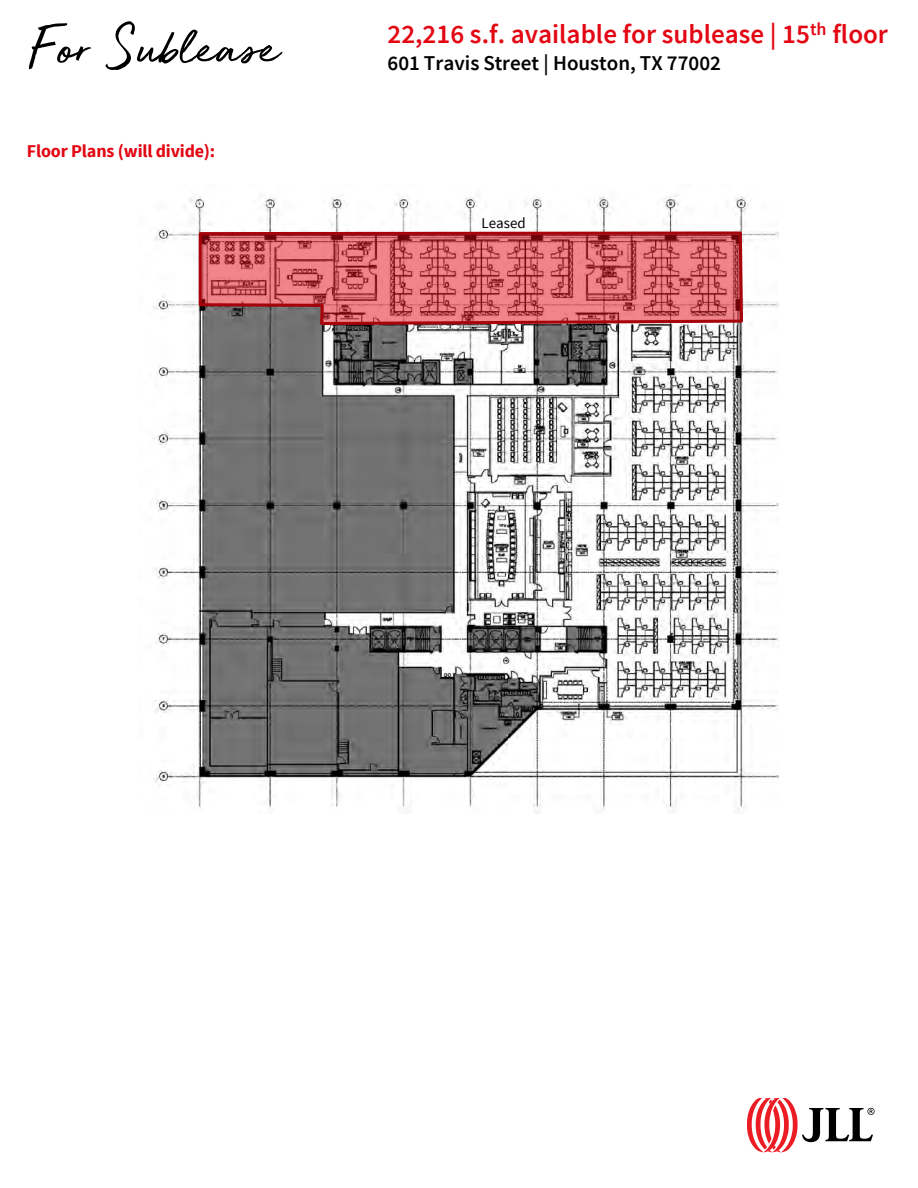
<style>
.page{position:relative;width:918px;height:1188px;background:#fff}
.page>*{position:absolute;margin:0;border:0;box-sizing:border-box;transform-origin:0 0}
.t1{font:57px "JLL Hand";color:#000}
.t2{font:600 27px "Source Sans Pro";color:#e30613}
.t3{font:600 21px "Source Sans Pro";color:#000}
.t4{font:700 18px "Source Sans Pro";letter-spacing:-.005em;color:#e30613}
.t5{font:15px "Source Sans Pro";color:#000}
</style>
<div class="page">
<svg style="left:747px;top:1098px;width:127px;height:54px"></svg>
<img style="left:153px;top:195px;width:626px;height:618px">
<svg style="left:197px;top:230px;width:548px;height:97px;background:#c86369"></svg>
<p class="t1" style="left:29px;top:6px;width:252px">For Sublease</p>
<p class="t4" style="left:27px;top:140px;width:190px">Floor Plans (will divide):</p>
<p class="t2" style="left:388px;top:17px;width:502px">22,216 s.f. available for sublease | 15<sup>th</sup> floor</p>
<p class="t3" style="left:388px;top:49px;width:335px">601 Travis Street | Houston, TX 77002</p>
<p class="t5" style="left:482px;top:214px;width:46px">Leased</p>
</div>
